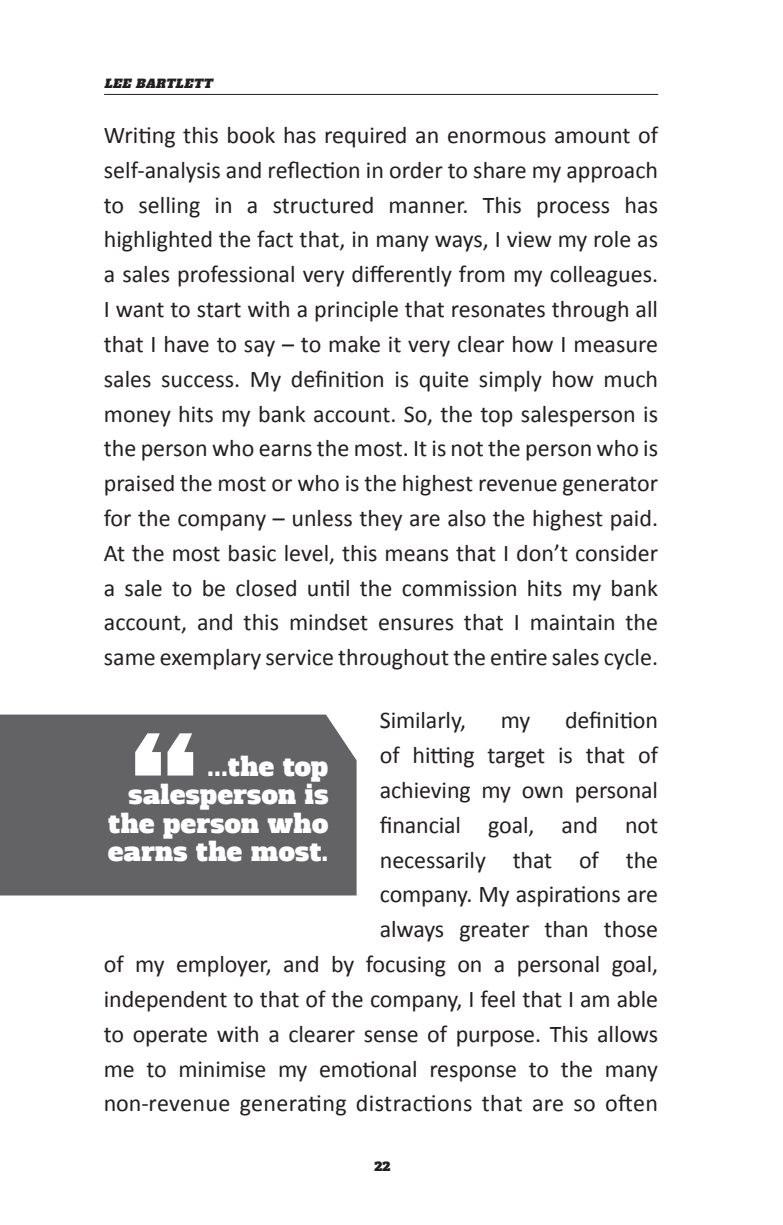
<style>
.page{position:relative;width:783px;height:1225px;background:#fff}
.page>*{position:absolute;margin:0;border:0;box-sizing:border-box;transform-origin:0 0}
.t1{font:26px/28.6px "Alfa Slab One";letter-spacing:.02em;color:#fff;text-align:right}
.t2{font:24px/34.8px "Calibri";letter-spacing:-.005em;color:#231f20;text-align:justify}
.t3{font:italic 12px "Alfa Slab One";color:#231f20}
.t4{font:12px "Alfa Slab One";color:#231f20}
</style>
<div class="page">
<hr style="left:104px;top:94px;width:554px;height:1px;background:#231f20">
<div style="left:0;top:714px;width:356px;height:181px;background:#636366"></div>
<svg style="left:135px;top:733px;width:58px;height:42px"></svg>
<p class="t3" style="left:104px;top:75px;width:113px">LEE BARTLETT</p>
<p class="t2" style="left:104px;top:117px;width:555px">Writing this book has required an enormous amount of self-analysis and reflection in order to share my approach to selling in a structured manner. This process has highlighted the fact that, in many ways, I view my role as a sales professional very differently from my colleagues.<br>I want to start with a principle that resonates through all that I have to say – to make it very clear how I measure sales success. My definition is quite simply how much money hits my bank account. So, the top salesperson is the person who earns the most. It is not the person who is praised the most or who is the highest revenue generator for the company – unless they are also the highest paid.<br>At the most basic level, this means that I don’t consider a sale to be closed until the commission hits my bank account, and this mindset ensures that I maintain the same exemplary service throughout the entire sales cycle.</p>
<p class="t2" style="left:104px;top:702px;width:555px;text-align:right">definition<br>of hitting target is that of<br>achieving my own personal<br>financial goal, and not<br>necessarily that of the<br>company. My aspirations are<br>always greater than those<br>of my employer, and by focusing on a personal goal, independent to that of the company, I feel that I am able to operate with a clearer sense of purpose. This allows me to minimise my emotional response to the many non-revenue generating distractions that are so often</p>
<p class="t2" style="left:380px;top:702px;width:88px">Similarly,</p>
<p class="t2" style="left:500px;top:702px;width:31px">my</p>
<p class="t1" style="left:108px;top:752px;width:221px">...the top salesperson is the person who earns the most.</p>
<p class="t4" style="left:374px;top:1158px;width:18px">22</p>
</div>
